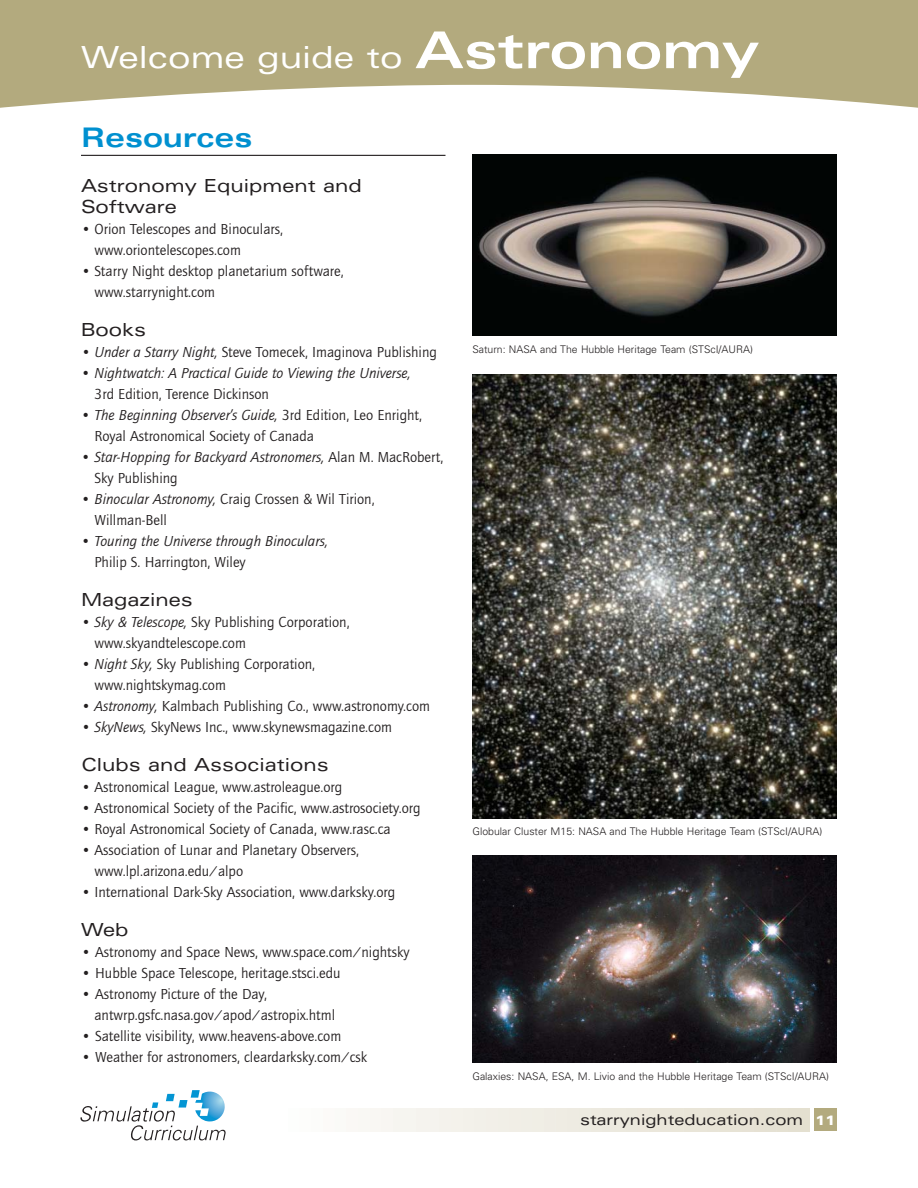
<style>
.page{position:relative;width:918px;height:1188px;background:#fff}
.page>*{position:absolute;margin:0;border:0;box-sizing:border-box;transform-origin:0 0}
.t1{font:expanded 30.45px "Univers";color:#fff}
.t2{font:700 expanded 27px "Univers";color:#0090d0}
.t3{font:expanded 18px/21px "Univers";color:#231f20}
.t4{font:15px/21px "Quay Sans";color:#231f20}
.t5{font:italic 15px/21px "Quay Sans";color:#231f20}
.t6{font:expanded 15px "Univers";color:#231f20}
.t7{font:300 10.5px "Univers";color:#231f20}
.s1{font-weight:700;font-size:50.85px}
.s2{font-style:italic}
.s3{font-style:normal}
.s4{font-weight:900;font-size:13.5px;color:#fff}
</style>
<div class="page">
<div style="left:815px;top:1109px;width:22px;height:22px;background:#b3aa7e"></div>
<hr style="left:804px;top:1109px;width:3px;height:22px;background:#e4e0d0">
<hr style="left:793px;top:1109px;width:2px;height:22px;background:#e4e0d1">
<hr style="left:781px;top:1109px;width:3px;height:22px;background:#e5e1d2">
<hr style="left:769px;top:1109px;width:3px;height:22px;background:#e5e1d3">
<hr style="left:758px;top:1109px;width:2px;height:22px;background:#e6e1d3">
<hr style="left:746px;top:1109px;width:3px;height:22px;background:#e7e2d5">
<hr style="left:735px;top:1109px;width:2px;height:22px;background:#e7e3d5">
<hr style="left:723px;top:1109px;width:3px;height:22px;background:#e8e4d6">
<hr style="left:711px;top:1109px;width:3px;height:22px;background:#e8e4d7">
<hr style="left:700px;top:1109px;width:2px;height:22px;background:#e9e5d8">
<hr style="left:688px;top:1109px;width:3px;height:22px;background:#e9e5d8">
<hr style="left:676px;top:1109px;width:3px;height:22px;background:#eae6d9">
<hr style="left:665px;top:1109px;width:2px;height:22px;background:#eae6da">
<hr style="left:653px;top:1109px;width:3px;height:22px;background:#ebe7db">
<hr style="left:641px;top:1109px;width:3px;height:22px;background:#ece7dc">
<hr style="left:630px;top:1109px;width:2px;height:22px;background:#ebe8dd">
<hr style="left:618px;top:1109px;width:3px;height:22px;background:#ece9de">
<hr style="left:607px;top:1109px;width:2px;height:22px;background:#ece9df">
<hr style="left:595px;top:1109px;width:3px;height:22px;background:#edeae0">
<hr style="left:583px;top:1109px;width:3px;height:22px;background:#edebe1">
<hr style="left:572px;top:1109px;width:2px;height:22px;background:#eeebe2">
<hr style="left:560px;top:1109px;width:3px;height:22px;background:#efece3">
<hr style="left:548px;top:1109px;width:3px;height:22px;background:#efece4">
<hr style="left:537px;top:1109px;width:2px;height:22px;background:#f0eee5">
<hr style="left:525px;top:1109px;width:3px;height:22px;background:#f0eee6">
<hr style="left:514px;top:1109px;width:2px;height:22px;background:#f1eee6">
<hr style="left:502px;top:1109px;width:3px;height:22px;background:#f1efe7">
<hr style="left:490px;top:1109px;width:3px;height:22px;background:#f2efe8">
<hr style="left:479px;top:1109px;width:2px;height:22px;background:#f2f0e9">
<hr style="left:467px;top:1109px;width:3px;height:22px;background:#f3f1ea">
<hr style="left:455px;top:1109px;width:3px;height:22px;background:#f4f2eb">
<hr style="left:444px;top:1109px;width:2px;height:22px;background:#f4f2ec">
<hr style="left:432px;top:1109px;width:3px;height:22px;background:#f5f3ee">
<hr style="left:420px;top:1109px;width:3px;height:22px;background:#f5f3ee">
<hr style="left:409px;top:1109px;width:2px;height:22px;background:#f6f5f0">
<hr style="left:397px;top:1109px;width:3px;height:22px;background:#f6f5f0">
<hr style="left:386px;top:1109px;width:2px;height:22px;background:#f8f6f2">
<hr style="left:374px;top:1109px;width:3px;height:22px;background:#f9f7f3">
<hr style="left:362px;top:1109px;width:3px;height:22px;background:#f9f8f4">
<hr style="left:351px;top:1109px;width:2px;height:22px;background:#faf8f5">
<hr style="left:339px;top:1109px;width:3px;height:22px;background:#fafaf7">
<hr style="left:327px;top:1109px;width:3px;height:22px;background:#fcfaf8">
<hr style="left:316px;top:1109px;width:2px;height:22px;background:#fcfcfa">
<hr style="left:304px;top:1109px;width:3px;height:22px;background:#fdfdfb">
<svg style="left:80px;top:1090px;width:146px;height:50px"></svg>
<svg style="left:0;top:0;width:918px;height:108px;background:#bdb590"></svg>
<hr style="left:81px;top:155px;width:365px;height:1px;background:#231f20">
<img style="left:472px;top:154px;width:365px;height:182px">
<img style="left:472px;top:374px;width:365px;height:445px">
<img style="left:472px;top:856px;width:365px;height:207px">
<h1 class="t1" style="left:81px;top:46px;width:680px">Welcome guide to <span class="s1">Astronomy</span></h1>
<h2 class="t2" style="left:81px;top:128px;width:173px">Resources</h2>
<p class="t3" style="left:81px;top:177px;width:282px">Astronomy Equipment and<br>Software</p>
<p class="t4" style="left:94px;top:220px;width:190px;text-indent:-14px">• Orion Telescopes and Binoculars, www.oriontelescopes.com</p>
<p class="t4" style="left:94px;top:262px;width:251px;text-indent:-14px">• Starry Night desktop planetarium software, www.starrynight.com</p>
<p class="t3" style="left:81px;top:321px;width:67px">Books</p>
<p class="t4" style="left:81px;top:343px;width:357px">• <span class="s2">Under a Starry Night,</span> Steve Tomecek, Imaginova Publishing</p>
<p class="t5" style="left:94px;top:364px;width:318px;text-indent:-14px"><span class="s3">•</span> Nightwatch: A Practical Guide to Viewing the Universe,<br><span class="s3">3rd Edition, Terence Dickinson</span></p>
<p class="t4" style="left:94px;top:406px;width:329px;text-indent:-13px">• <span class="s2">The Beginning Observer’s Guide,</span> 3rd Edition, Leo Enright,<br>Royal Astronomical Society of Canada</p>
<p class="t5" style="left:94px;top:448px;width:350px;text-indent:-13px"><span class="s3">•</span> Star-Hopping for Backyard Astronomers, <span class="s3">Alan M. MacRobert,<br>Sky Publishing</span></p>
<p class="t4" style="left:94px;top:490px;width:282px;text-indent:-13px">• <span class="s2">Binocular Astronomy,</span> Craig Crossen &amp; Wil Tirion,<br>Willman-Bell</p>
<p class="t5" style="left:94px;top:532px;width:235px;text-indent:-13px"><span class="s3">•</span> Touring the Universe through Binoculars,<br><span class="s3">Philip S. Harrington, Wiley</span></p>
<p class="t3" style="left:81px;top:591px;width:113px">Magazines</p>
<p class="t4" style="left:94px;top:613px;width:257px;text-indent:-14px">• <span class="s2">Sky &amp; Telescope,</span> Sky Publishing Corporation, www.skyandtelescope.com</p>
<p class="t4" style="left:94px;top:655px;width:222px;text-indent:-14px">• <span class="s2">Night Sky,</span> Sky Publishing Corporation, www.nightskymag.com</p>
<p class="t4" style="left:81px;top:697px;width:351px">• <span class="s2">Astronomy,</span> Kalmbach Publishing Co., www.astronomy.com</p>
<p class="t4" style="left:81px;top:718px;width:313px">• <span class="s2">SkyNews,</span> SkyNews Inc., www.skynewsmagazine.com</p>
<p class="t3" style="left:81px;top:756px;width:249px">Clubs and Associations</p>
<p class="t4" style="left:81px;top:778px;width:263px">• Astronomical League, www.astroleague.org</p>
<p class="t4" style="left:81px;top:799px;width:341px">• Astronomical Society of the Pacific, www.astrosociety.org</p>
<p class="t4" style="left:81px;top:820px;width:311px">• Royal Astronomical Society of Canada, www.rasc.ca</p>
<p class="t4" style="left:94px;top:841px;width:266px;text-indent:-14px">• Association of Lunar and Planetary Observers, www.lpl.arizona.edu/alpo</p>
<p class="t4" style="left:81px;top:883px;width:316px">• International Dark-Sky Association, www.darksky.org</p>
<p class="t3" style="left:81px;top:921px;width:49px">Web</p>
<p class="t4" style="left:81px;top:943px;width:330px">• Astronomy and Space News, www.space.com/nightsky</p>
<p class="t4" style="left:81px;top:964px;width:261px">• Hubble Space Telescope, heritage.stsci.edu</p>
<p class="t4" style="left:94px;top:985px;width:242px;text-indent:-14px">• Astronomy Picture of the Day, antwrp.gsfc.nasa.gov/apod/astropix.html</p>
<p class="t4" style="left:81px;top:1027px;width:262px">• Satellite visibility, www.heavens-above.com</p>
<p class="t4" style="left:81px;top:1048px;width:288px">• Weather for astronomers, cleardarksky.com/csk</p>
<p class="t7" style="left:472px;top:346px;width:282px">Saturn: NASA and The Hubble Heritage Team (STScI/AURA)</p>
<p class="t7" style="left:472px;top:828px;width:351px">Globular Cluster M15: NASA and The Hubble Heritage Team (STScI/AURA)</p>
<p class="t7" style="left:472px;top:1073px;width:358px">Galaxies: NASA, ESA, M. Livio and the Hubble Heritage Team (STScI/AURA)</p>
<p class="t6" style="left:580px;top:1114px;width:257px">starrynighteducation.com <span class="s4">11</span></p>
</div>
